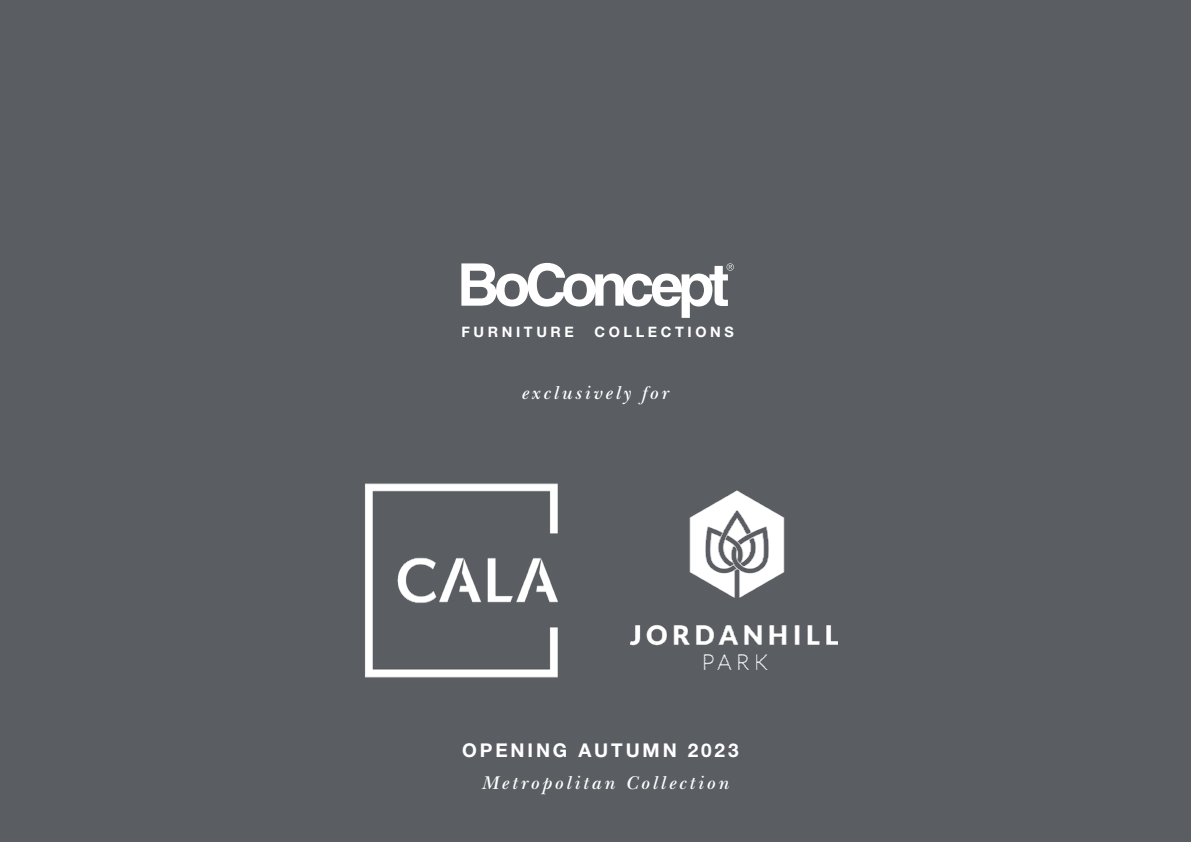
<style>
.page{position:relative;width:1191px;height:842px;background:#5a5d62}
.page>*{position:absolute;margin:0;border:0;box-sizing:border-box;transform-origin:0 0}
.t1{font:italic 600 19px "New Baskerville FS";letter-spacing:.15em;color:#fff}
.t2{font:700 19px "Helvetica Neue LT Pro";letter-spacing:.15em;color:#fff}
.t3{font:700 14.4px "Helvetica Neue LT Pro";letter-spacing:.25em;color:#fff}
</style>
<div class="page">
<svg style="left:461px;top:263px;width:273px;height:55px"></svg>
<img style="left:365px;top:483px;width:193px;height:195px">
<img style="left:630px;top:490px;width:207px;height:179px">
<p class="t3" style="left:461px;top:323px;width:114px">FURNITURE</p>
<p class="t3" style="left:594px;top:323px;width:141px">COLLECTIONS</p>
<p class="t1" style="left:522px;top:381px;width:148px">exclusively for</p>
<p class="t2" style="left:462px;top:739px;width:278px">OPENING AUTUMN 2023</p>
<p class="t1" style="left:482px;top:772px;width:248px">Metropolitan Collection</p>
</div>
